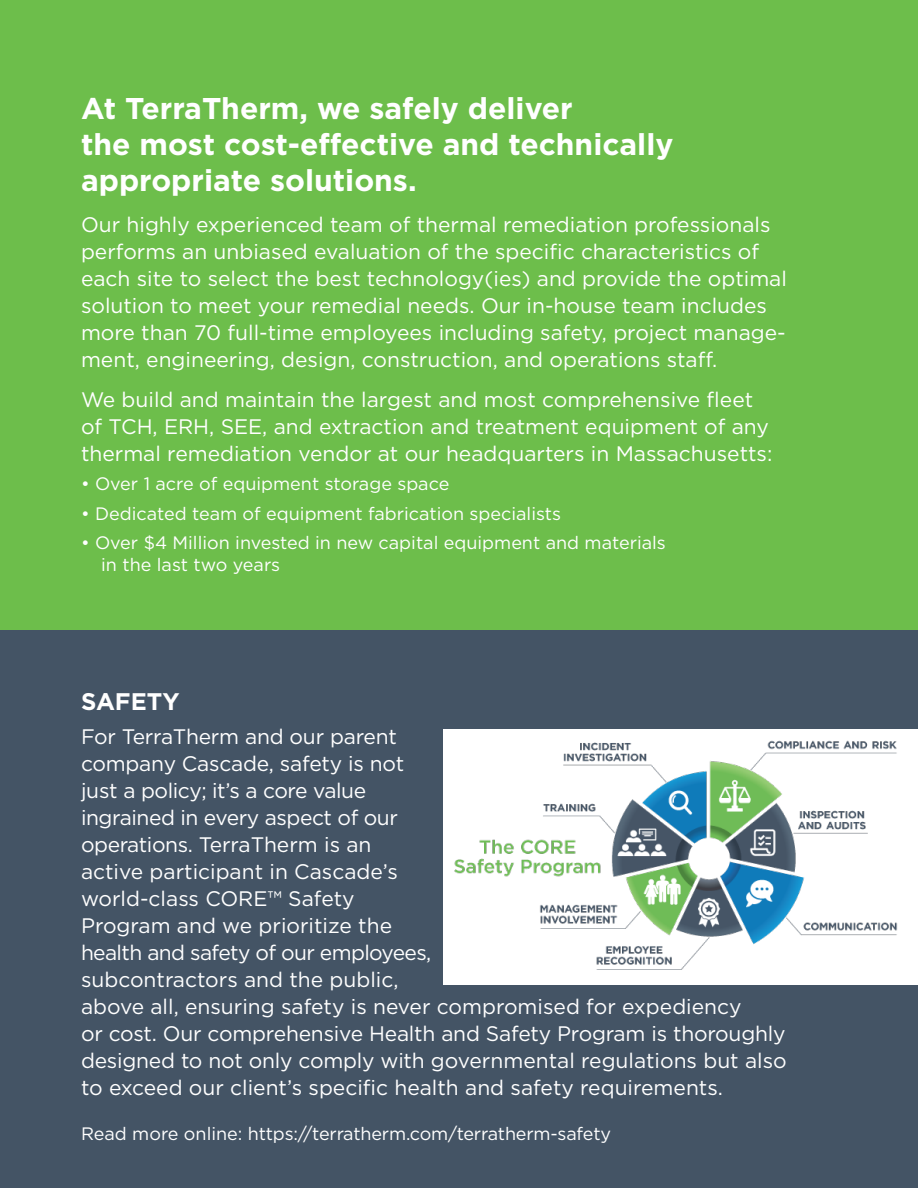
<style>
.page{position:relative;width:918px;height:1188px;background:#fff}
.page>*{position:absolute;margin:0;border:0;box-sizing:border-box;transform-origin:0 0}
.t1{font:700 30px/36px "Gotham";color:#fff}
.t2{font:700 24px "Gotham";color:#fff}
.t3{font:21px/27px "Gotham";color:#fff}
.t4{font:18px/22.5px "Gotham";color:#fff}
</style>
<div class="page">
<div style="left:0;top:0;width:918px;height:752px;background:#6dbe4b"></div>
<div style="left:0;top:631px;width:918px;height:557px;background:#445465"></div>
<div style="left:444px;top:729px;width:474px;height:256px;background:#fff"></div>
<img style="left:454px;top:740px;width:443px;height:230px">
<p class="t1" style="left:81px;top:90px;width:594px">At TerraTherm, we safely deliver<br>the most cost-effective and technically appropriate solutions.</p>
<p class="t3" style="left:81px;top:210px;width:708px">Our highly experienced team of thermal remediation professionals performs an unbiased evaluation of the specific characteristics of each site to select the best technology(ies) and provide the optimal solution to meet your remedial needs. Our in-house team includes more than 70 full-time employees including safety, project manage&shy;ment, engineering, design, construction, and operations staff.</p>
<p class="t3" style="left:81px;top:386px;width:693px">We build and maintain the largest and most comprehensive fleet of TCH, ERH, SEE, and extraction and treatment equipment of any thermal remediation vendor at our headquarters in Massachusetts:</p>
<p class="t4" style="left:81px;top:472px;width:370px">• Over 1 acre of equipment storage space</p>
<p class="t4" style="left:81px;top:502px;width:482px">• Dedicated team of equipment fabrication specialists</p>
<p class="t4" style="left:101px;top:531px;width:566px;text-indent:-20px">• Over $4 Million invested in new capital equipment and materials in the last two years</p>
<p class="t2" style="left:81px;top:686px;width:100px">SAFETY</p>
<p class="t3" style="left:81px;top:723px;width:707px">For TerraTherm and our parent<br>company Cascade, safety is not<br>just a policy; it’s a core value<br>ingrained in every aspect of our<br>operations. TerraTherm is an<br>active participant in Cascade’s<br>world-class CORE™ Safety<br>Program and we prioritize the<br>health and safety of our employees,<br>subcontractors and the public,<br>above all, ensuring safety is never compromised for expediency<br>or cost. Our comprehensive Health and Safety Program is thoroughly designed to not only comply with governmental regulations but also to exceed our client’s specific health and safety requirements.</p>
<p class="t4" style="left:81px;top:1122px;width:532px">Read more online: https://terratherm.com/terratherm-safety</p>
</div>
